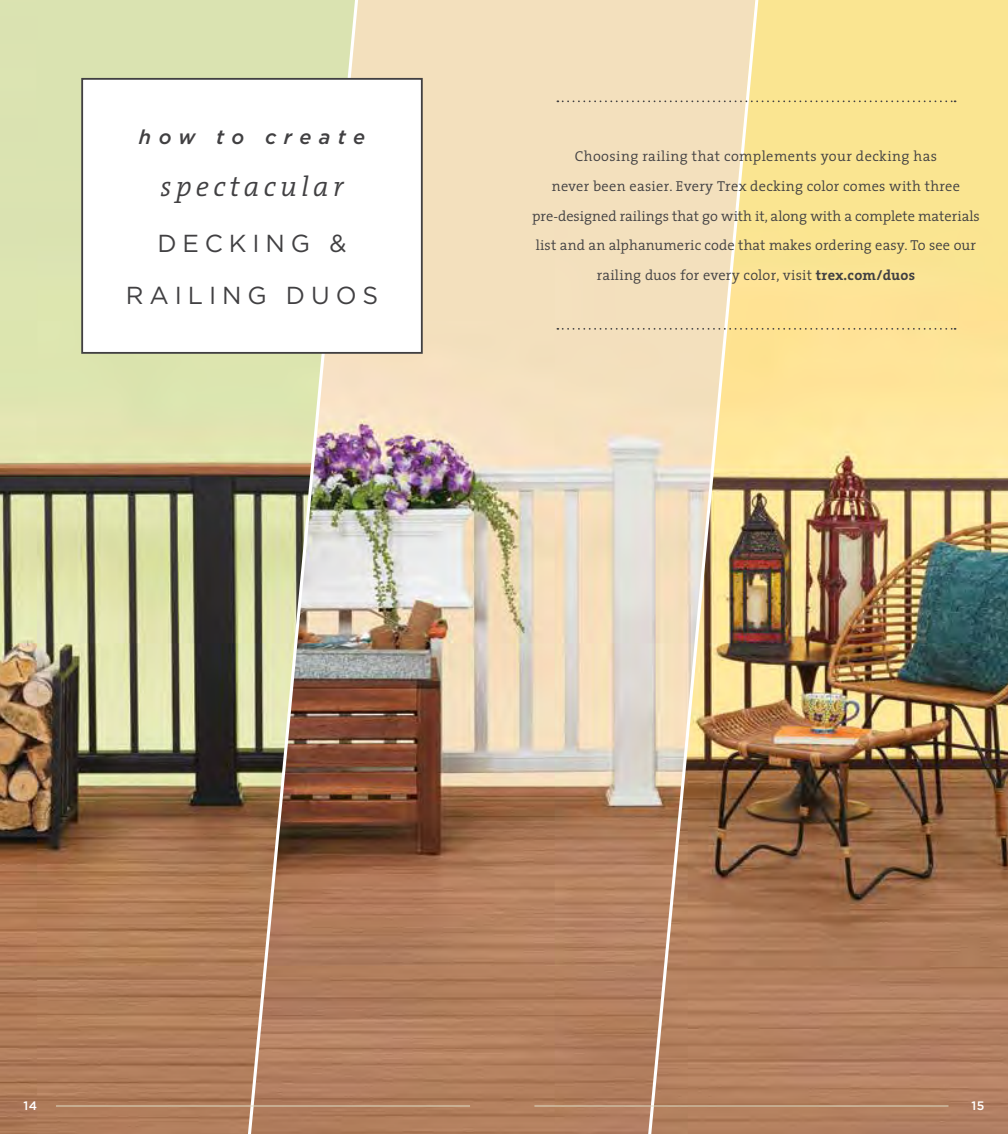
<style>
.page{position:relative;width:1008px;height:1134px;background:#fff}
.page>*{position:absolute;margin:0;border:0;box-sizing:border-box;transform-origin:0 0}
.t1{font:italic 300 28.18px "The Serif";letter-spacing:.15em;color:#414042}
.t2{font:24.68px/52.1px "Gotham";letter-spacing:.24em;color:#414042;text-align:center}
.t3{font:italic 500 19.95px "Gotham";letter-spacing:.365em;color:#414042}
.t4{font:300 14.35px/29.8px "The Serif";letter-spacing:.01em;color:#414042;text-align:center}
.t5{font:500 12.25px "Gotham";color:#fff}
.s1{font-weight:700}
</style>
<div class="page">
<img style="left:762px;top:0;width:246px;height:1134px">
<img style="left:362px;top:0;width:283px;height:1134px">
<img style="left:0;top:0;width:245px;height:1134px">
<img style="left:245px;top:0;width:117px;height:1134px">
<svg style="left:645px;top:0;width:117px;height:1134px;background:#d3b691"></svg>
<svg style="left:557px;top:328px;width:399px;height:2px"></svg>
<svg style="left:557px;top:100px;width:399px;height:2px"></svg>
<hr style="left:56px;top:1106px;width:414px;height:1px;background:#e0dec6">
<hr style="left:534px;top:1106px;width:414px;height:1px;background:#e0dec6">
<div style="left:81px;top:78px;width:342px;height:276px;background:#fff;border:2px solid #414042"></div>
<h3 class="t3" style="left:139px;top:126px;width:228px">how to create</h3>
<h1 class="t1" style="left:160px;top:164px;width:185px">spectacular</h1>
<h2 class="t2" style="left:126px;top:216px;width:254px">DECKING &amp;<br>RAILING DUOS</h2>
<p class="t4" style="left:532px;top:141px;width:449px">Choosing railing that complements your decking has<br>never been easier. Every Trex decking color comes with three pre-designed railings that go with it, along with a complete materials list and an alphanumeric code that makes ordering easy. To see our railing duos for every color, visit <span class="s1">trex.com/duos</span></p>
<p class="t5" style="left:24px;top:1099px;width:15px">14</p>
<p class="t5" style="left:971px;top:1099px;width:14px">15</p>
</div>
